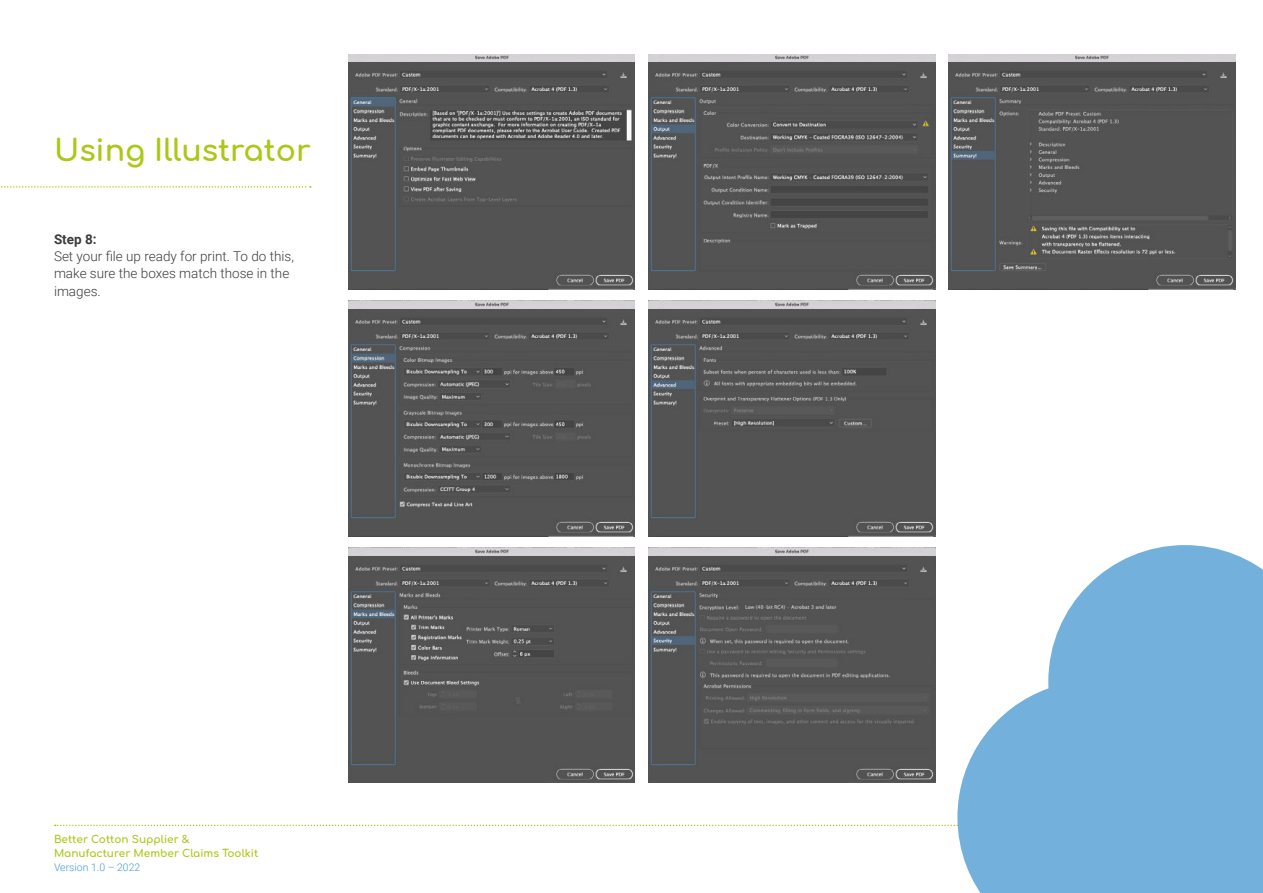
<style>
.page{position:relative;width:1263px;height:893px;background:#fff}
.page>*{position:absolute;margin:0;border:0;box-sizing:border-box;transform-origin:0 0}
.t1{font:700 30px "Comfortaa";color:#aac817}
.t2{font:300 13.5px/17.2px "Roboto";color:#3c3c3b}
.t3{font:700 13.5px "Roboto";color:#3c3c3b}
.t4{font:700 10.5px/14.2px "Comfortaa";color:#aac817}
.t5{font:300 10.5px "Roboto";color:#439bcc}
</style>
<div class="page">
<svg style="left:1px;top:186px;width:310px;height:2px"></svg>
<img style="left:348px;top:54px;width:287px;height:235px">
<img style="left:348px;top:301px;width:287px;height:235px">
<img style="left:348px;top:548px;width:287px;height:235px">
<img style="left:648px;top:54px;width:287px;height:235px">
<img style="left:648px;top:301px;width:287px;height:235px">
<img style="left:648px;top:548px;width:287px;height:235px">
<img style="left:948px;top:54px;width:287px;height:235px">
<svg style="left:55px;top:825px;width:902px;height:1px"></svg>
<svg style="left:957px;top:545px;width:306px;height:348px;fill:#73b1dc"></svg>
<h1 class="t1" style="left:54px;top:137px;width:258px">Using Illustrator</h1>
<p class="t3" style="left:54px;top:233px;width:44px">Step 8:</p>
<p class="t2" style="left:54px;top:247px;width:241px">Set your file up ready for print. To do this, make sure the boxes match those in the images.</p>
<p class="t4" style="left:54px;top:833px;width:206px">Better Cotton Supplier &amp;<br>Manufacturer Member Claims Toolkit</p>
<p class="t5" style="left:54px;top:863px;width:88px">Version 1.0 – 2022</p>
</div>
